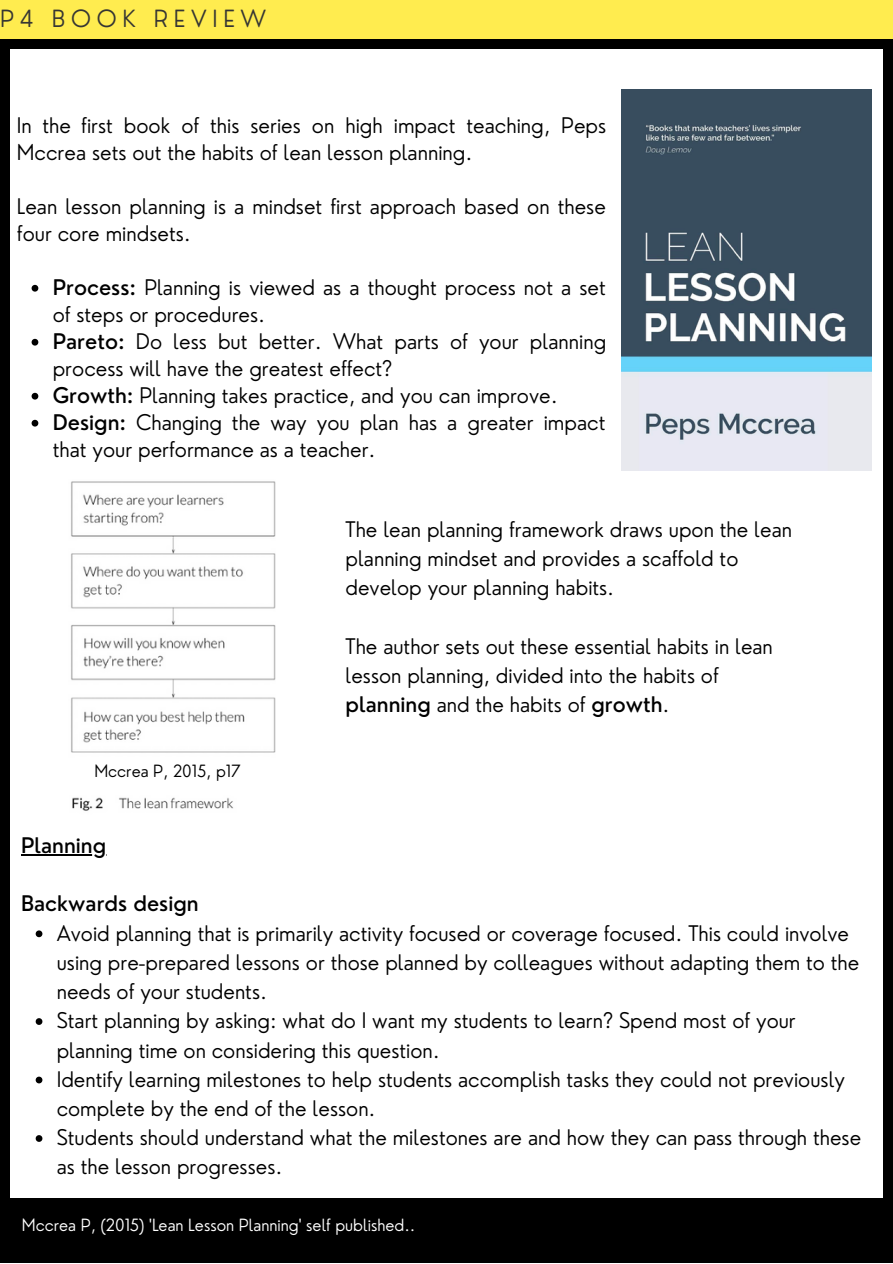
<style>
.page{position:relative;width:893px;height:1264px;background:#fff}
.page>*{position:absolute;margin:0;border:0;box-sizing:border-box;transform-origin:0 0}
.t1{font:300 23.1px "Nourd";letter-spacing:.25em;color:#363633}
.t2{font:300 21px/29.2px "Nourd";color:#000}
.t3{font:500 21px "Nourd";color:#000}
.t4{font:300 16.5px "Nourd";color:#fff}
.t5{font:300 16.5px "Nourd";color:#000}
.s1{font-weight:500}
</style>
<div class="page">
<div style="left:0;top:0;width:892px;height:1262px;background:#000"></div>
<div style="left:0;top:0;width:892px;height:38px;background:#ffec4f"></div>
<div style="left:10px;top:49px;width:872px;height:1148px;background:#fff"></div>
<img style="left:621px;top:89px;width:250px;height:381px">
<img style="left:71px;top:481px;width:204px;height:330px">
<svg style="left:32px;top:285px;width:6px;height:6px"></svg>
<svg style="left:32px;top:339px;width:6px;height:6px"></svg>
<svg style="left:32px;top:393px;width:6px;height:6px"></svg>
<svg style="left:32px;top:420px;width:6px;height:6px"></svg>
<svg style="left:36px;top:930px;width:6px;height:7px"></svg>
<svg style="left:36px;top:1018px;width:6px;height:6px"></svg>
<svg style="left:36px;top:1076px;width:6px;height:7px"></svg>
<svg style="left:36px;top:1135px;width:6px;height:6px"></svg>
<hr style="left:21px;top:854px;width:85px;height:1px;background:#000">
<p class="t1" style="left:0;top:4px;width:268px">P4 BOOK REVIEW</p>
<p class="t2" style="left:17px;top:112px;width:590px;line-height:27px">In the first book of this series on high impact teaching, Peps<br>Mccrea sets out the habits of lean lesson planning.</p>
<p class="t2" style="left:17px;top:193px;width:590px;line-height:27px">Lean lesson planning is a mindset first approach based on these four core mindsets.</p>
<p class="t2" style="left:53px;top:273px;width:554px;line-height:27px"><span class="s1">Process:</span> Planning is viewed as a thought process not a set of steps or procedures.</p>
<p class="t2" style="left:53px;top:327px;width:555px;line-height:27px"><span class="s1">Pareto:</span> Do less but better. What parts of your planning process will have the greatest effect?</p>
<p class="t2" style="left:53px;top:380px;width:506px"><span class="s1">Growth:</span> Planning takes practice, and you can improve.</p>
<p class="t2" style="left:53px;top:408px;width:554px;line-height:27px"><span class="s1">Design:</span> Changing the way you plan has a greater impact that your performance as a teacher.</p>
<p class="t5" style="left:94px;top:760px;width:148px">Mccrea P, 2015, p17</p>
<p class="t3" style="left:21px;top:831px;width:87px">Planning</p>
<p class="t3" style="left:21px;top:890px;width:179px">Backwards design</p>
<p class="t2" style="left:345px;top:514px;width:448px">The lean planning framework draws upon the lean planning mindset and provides a scaffold to develop your planning habits.</p>
<p class="t2" style="left:345px;top:631px;width:429px">The author sets out these essential habits in lean lesson planning, divided into the habits of <span class="s1">planning</span> and the habits of <span class="s1">growth</span>.</p>
<p class="t2" style="left:57px;top:918px;width:804px">Avoid planning that is primarily activity focused or coverage focused. This could involve using pre-prepared lessons or those planned by colleagues without adapting them to the needs of your students.</p>
<p class="t2" style="left:57px;top:1005px;width:740px">Start planning by asking: what do I want my students to learn? Spend most of your planning time on considering this question.</p>
<p class="t2" style="left:57px;top:1064px;width:789px">Identify learning milestones to help students accomplish tasks they could not previously complete by the end of the lesson.</p>
<p class="t2" style="left:57px;top:1122px;width:805px">Students should understand what the milestones are and how they can pass through these as the lesson progresses.</p>
<p class="t4" style="left:22px;top:1214px;width:395px">Mccrea P, (2015) 'Lean Lesson Planning' self published..</p>
</div>
